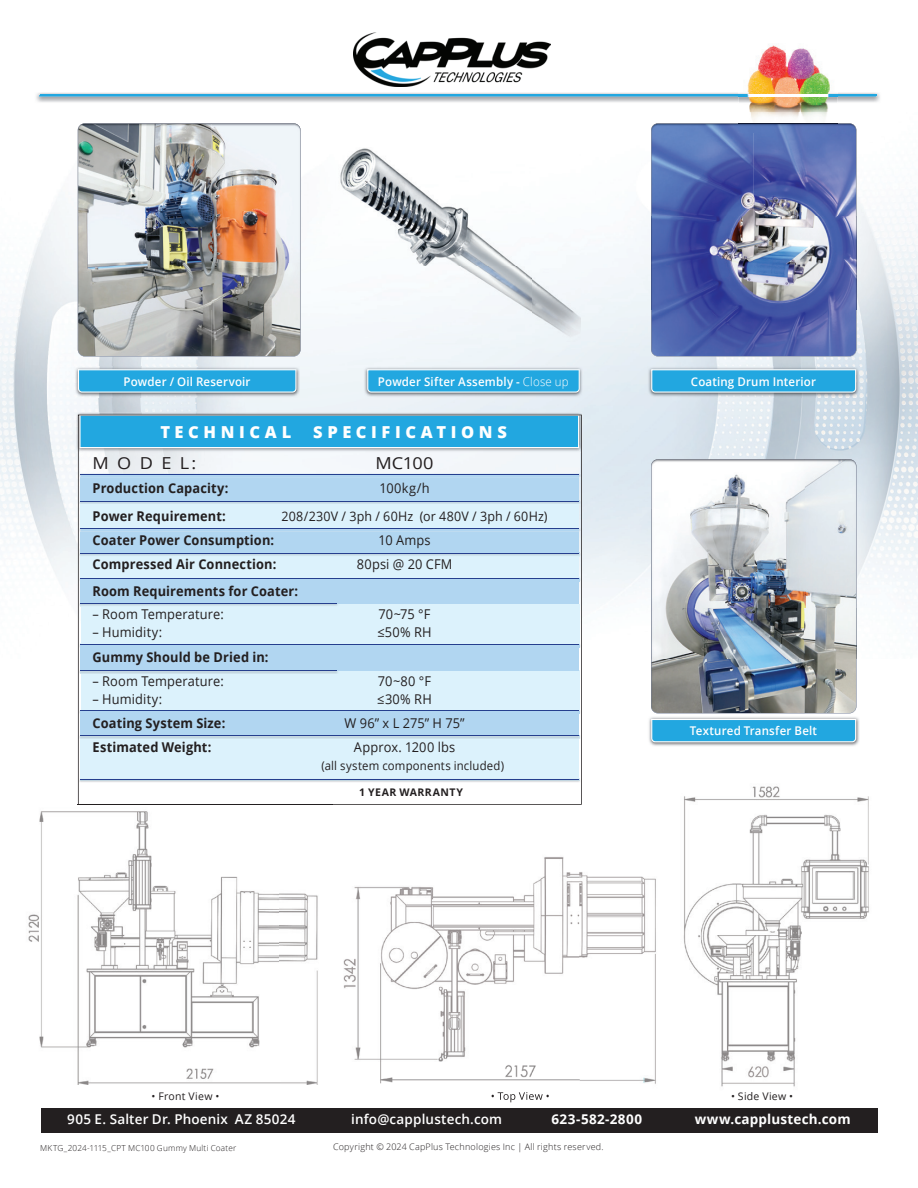
<style>
.page{position:relative;width:918px;height:1188px;background:#fff}
.page>*{position:absolute;margin:0;border:0;box-sizing:border-box;transform-origin:0 0}
.t1{font:800 16.5px "Open Sans";letter-spacing:.28em;color:#fff}
.t2{font:16.5px "Open Sans";letter-spacing:-.01em;color:#231f20;scale:1.1 1}
.t3{font:700 13.5px "Open Sans";letter-spacing:.01em;color:#231f20;scale:.95 1}
.t4{font:13.5px "Open Sans";letter-spacing:.01em;color:#231f20;scale:.95 1}
.t5{font:600 13.5px "Open Sans";letter-spacing:.015em;color:#fff}
.t6{font:700 13.5px "Open Sans";letter-spacing:.02em;color:#fff}
.t7{font:13.2px "Open Sans";letter-spacing:.015em;color:#231f20;scale:.95 1}
.t8{font:600 12px "Open Sans";letter-spacing:.015em;color:#fff;scale:.96 1}
.t9{font:12px "Open Sans";letter-spacing:.015em;color:#231f20;scale:.95 1}
.t10{font:10.5px "Open Sans";letter-spacing:.025em;color:#231f20}
.t11{font:700 10.5px "Open Sans";letter-spacing:.045em;color:#231f20}
.t12{font:300 9px "Open Sans";letter-spacing:.025em;color:#231f20}
.t13{font:300 8.25px "Open Sans";letter-spacing:.025em;color:#231f20}
.s1{font-weight:300}
</style>
<div class="page">
<img style="left:36px;top:92px;width:844px;height:10px">
<hr style="left:40px;top:95px;width:837px;height:1px;background:#22a7e0">
<img style="left:0;top:128px;width:918px;height:531px">
<img style="left:354px;top:33px;width:196px;height:53px">
<div style="left:41px;top:1109px;width:837px;height:24px;background:#231f20"></div>
<img style="left:76px;top:412px;width:506px;height:41px">
<svg style="left:78px;top:415px;width:504px;height:390px;background:#bbdcef"></svg>
<img style="left:683px;top:786px;width:186px;height:213px">
<img style="left:721px;top:999px;width:75px;height:88px">
<img style="left:343px;top:857px;width:313px;height:246px">
<img style="left:492px;top:1092px;width:57px;height:10px">
<img style="left:28px;top:804px;width:290px;height:280px">
<img style="left:78px;top:804px;width:255px;height:1px">
<img style="left:651px;top:123px;width:205px;height:233px">
<img style="left:335px;top:135px;width:246px;height:219px">
<img style="left:78px;top:123px;width:223px;height:233px">
<img style="left:651px;top:459px;width:205px;height:254px">
<img style="left:651px;top:460px;width:205px;height:199px">
<img style="left:648px;top:367px;width:211px;height:30px">
<svg style="left:651px;top:369px;width:205px;height:24px;background:#3aafe1"></svg>
<img style="left:364px;top:367px;width:219px;height:30px">
<svg style="left:367px;top:369px;width:213px;height:24px;background:#3aafe1"></svg>
<img style="left:649px;top:717px;width:210px;height:29px">
<svg style="left:651px;top:719px;width:205px;height:23px;background:#35aee2"></svg>
<img style="left:75px;top:367px;width:225px;height:30px">
<svg style="left:78px;top:369px;width:218px;height:24px;background:#3aafe1"></svg>
<img style="left:739px;top:45px;width:98px;height:87px">
<img style="left:739px;top:92px;width:98px;height:12px">
<img style="left:739px;top:95px;width:98px;height:2px">
<img style="left:739px;top:123px;width:98px;height:1px">
<p class="t8" style="left:124px;top:373px;width:134px">Powder / Oil Reservoir</p>
<p class="t8" style="left:378px;top:373px;width:200px">Powder Sifter Assembly - <span class="s1">Close up</span></p>
<p class="t8" style="left:691px;top:373px;width:132px">Coating Drum Interior</p>
<p class="t1" style="left:160px;top:419px;width:132px">TECHNICAL</p>
<p class="t1" style="left:313px;top:419px;width:195px">SPECIFICATIONS</p>
<p class="t2" style="left:93px;top:451px;width:96px">M O D E L:</p>
<p class="t2" style="left:375px;top:451px;width:54px">MC100</p>
<p class="t3" style="left:93px;top:478px;width:145px">Production Capacity:</p>
<p class="t4" style="left:380px;top:478px;width:54px">100kg/h</p>
<p class="t3" style="left:93px;top:507px;width:142px">Power Requirement:</p>
<p class="t7" style="left:282px;top:507px;width:281px">208/230V / 3ph / 60Hz (or 480V / 3ph / 60Hz)</p>
<p class="t3" style="left:93px;top:531px;width:193px">Coater Power Consumption:</p>
<p class="t4" style="left:378px;top:531px;width:56px">10 Amps</p>
<p class="t3" style="left:93px;top:555px;width:195px">Compressed Air Connection:</p>
<p class="t4" style="left:357px;top:555px;width:102px">80psi @ 20 CFM</p>
<p class="t3" style="left:93px;top:582px;width:218px">Room Requirements for Coater:</p>
<p class="t4" style="left:93px;top:604px;width:140px">– Room Temperature:</p>
<p class="t4" style="left:379px;top:604px;width:56px">70~75 °F</p>
<p class="t4" style="left:93px;top:622px;width:75px">– Humidity:</p>
<p class="t4" style="left:377px;top:622px;width:59px">≤50% RH</p>
<p class="t3" style="left:93px;top:648px;width:187px">Gummy Should be Dried in:</p>
<p class="t4" style="left:93px;top:672px;width:140px">– Room Temperature:</p>
<p class="t4" style="left:378px;top:672px;width:58px">70~80 °F</p>
<p class="t4" style="left:93px;top:690px;width:75px">– Humidity:</p>
<p class="t4" style="left:377px;top:690px;width:59px">≤30% RH</p>
<p class="t3" style="left:93px;top:714px;width:141px">Coating System Size:</p>
<p class="t4" style="left:345px;top:714px;width:128px">W 96” x L 275” H 75”</p>
<p class="t3" style="left:93px;top:738px;width:127px">Estimated Weight:</p>
<p class="t4" style="left:354px;top:738px;width:108px">Approx. 1200 lbs</p>
<p class="t9" style="left:322px;top:757px;width:194px">(all system components included)</p>
<p class="t11" style="left:359px;top:784px;width:105px">1 YEAR WARRANTY</p>
<p class="t8" style="left:690px;top:723px;width:134px">Textured Transfer Belt</p>
<p class="t10" style="left:152px;top:1089px;width:69px">• Front View •</p>
<p class="t10" style="left:731px;top:1089px;width:63px">• Side View •</p>
<p class="t5" style="left:67px;top:1110px;width:230px">905 E. Salter Dr. Phoenix AZ 85024</p>
<p class="t5" style="left:351px;top:1110px;width:152px">info@capplustech.com</p>
<p class="t6" style="left:551px;top:1110px;width:92px">623-582-2800</p>
<p class="t6" style="left:695px;top:1110px;width:157px">www.capplustech.com</p>
<p class="t13" style="left:40px;top:1143px;width:198px">MKTG_2024-1115_CPT MC100 Gummy Multi Coater</p>
<p class="t12" style="left:333px;top:1141px;width:272px">Copyright © 2024 CapPlus Technologies Inc | All rights reserved.</p>
</div>
